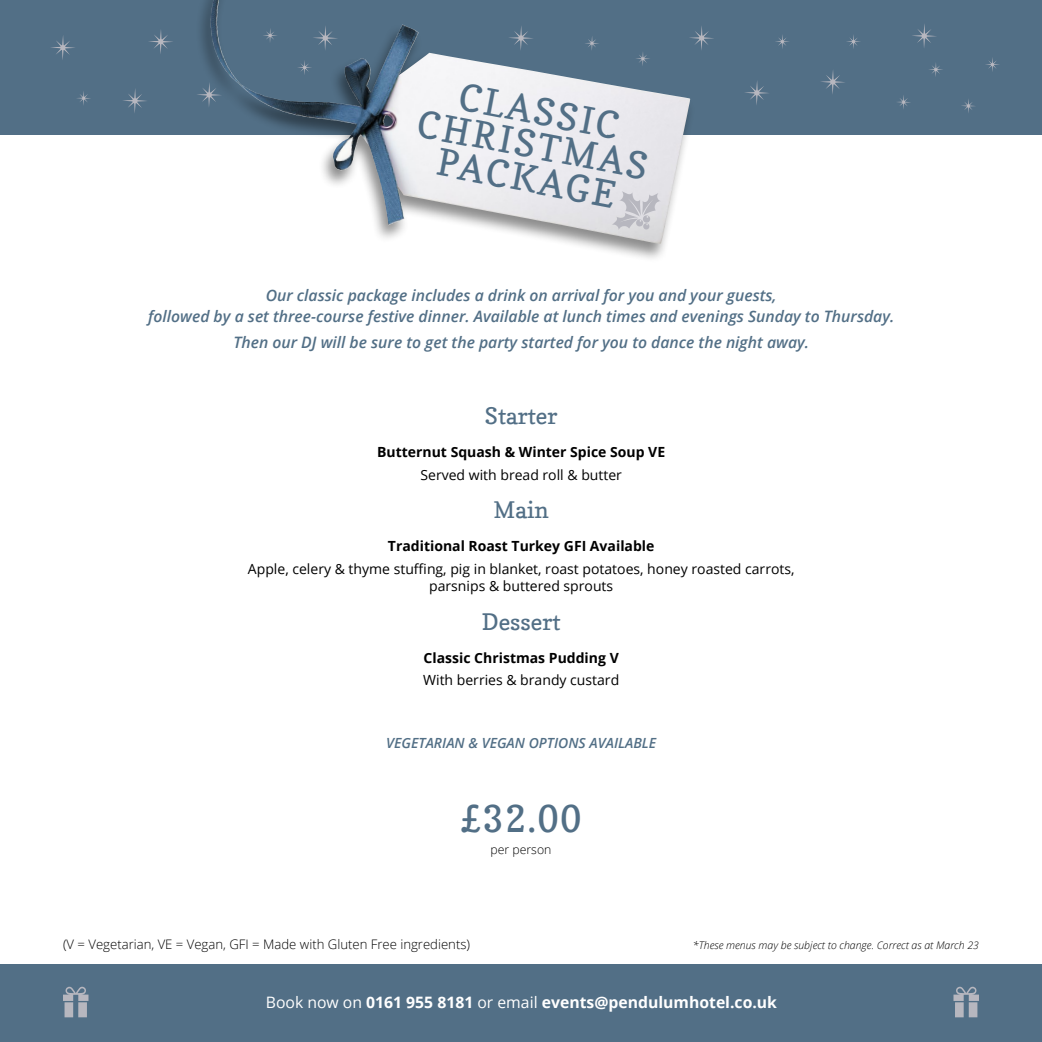
<style>
.page{position:relative;width:1042px;height:1042px;background:#fff}
.page>*{position:absolute;margin:0;border:0;box-sizing:border-box;transform-origin:0 0}
.t1{font:36.75px/34.1px "Copse";color:#526f86;text-align:center}
.t2{font:22.75px "Copse";color:#526f86}
.t3{font:italic 600 15.75px/21px "Open Sans";color:#526f86;text-align:center}
.t4{font:700 15.75px "Open Sans";color:#fff}
.t5{font:14px/17.5px "Open Sans";color:#000;text-align:center}
.t6{font:700 14px "Open Sans";color:#000}
.t7{font:italic 600 14px "Open Sans";color:#526f86}
.t8{font:300 13.12px "Open Sans";color:#000}
.t9{font:300 12.25px "Open Sans";color:#000}
.t10{font:italic 300 10.5px "Open Sans";color:#000}
.s1{font-weight:400}
</style>
<div class="page">
<div style="left:0;top:0;width:1042px;height:135px;background:#526f86"></div>
<svg style="left:847px;top:35px;width:13px;height:14px"></svg>
<svg style="left:912px;top:24px;width:24px;height:24px"></svg>
<svg style="left:929px;top:63px;width:14px;height:14px"></svg>
<svg style="left:51px;top:36px;width:24px;height:24px"></svg>
<svg style="left:77px;top:91px;width:14px;height:14px"></svg>
<svg style="left:123px;top:89px;width:24px;height:24px"></svg>
<svg style="left:696px;top:26px;width:18px;height:24px"></svg>
<svg style="left:745px;top:81px;width:24px;height:24px"></svg>
<svg style="left:821px;top:70px;width:24px;height:24px"></svg>
<svg style="left:897px;top:95px;width:14px;height:14px"></svg>
<svg style="left:985px;top:58px;width:14px;height:14px"></svg>
<svg style="left:961px;top:99px;width:14px;height:14px"></svg>
<svg style="left:775px;top:35px;width:14px;height:14px"></svg>
<svg style="left:149px;top:30px;width:24px;height:24px"></svg>
<div style="left:0;top:964px;width:1042px;height:78px;background:#526f86"></div>
<svg style="left:63px;top:986px;width:25px;height:15px"></svg>
<div style="left:65px;top:1002px;width:8px;height:15px;background:#b7b7bf"></div>
<div style="left:78px;top:1002px;width:9px;height:15px;background:#b7b7bf"></div>
<svg style="left:953px;top:986px;width:26px;height:15px"></svg>
<div style="left:955px;top:1002px;width:8px;height:15px;background:#b7b7bf"></div>
<div style="left:969px;top:1002px;width:8px;height:15px;background:#b7b7bf"></div>
<div style="left:195px;top:0;width:501px;height:263px;background:#000;opacity:.45"></div>
<img style="left:210px;top:0;width:116px;height:119px">
<svg style="left:612px;top:191px;width:49px;height:39px;background:#d0cfd5"></svg>
<h1 class="t1" style="left:427px;top:72px;width:235px;rotate:11deg">CLASSIC<br>CHRISTMAS<br>PACKAGE</h1>
<p class="t3" style="left:148px;top:285px;width:748px">Our classic package includes a drink on arrival for you and your guests,<br>followed by a set three-course festive dinner. Available at lunch times and evenings Sunday to Thursday.</p>
<p class="t3" style="left:233px;top:332px;width:577px">Then our DJ will be sure to get the party started for you to dance the night away.</p>
<h2 class="t2" style="left:485px;top:402px;width:74px">Starter</h2>
<p class="t6" style="left:377px;top:442px;width:289px">Butternut Squash &amp; Winter Spice Soup VE</p>
<p class="t5" style="left:420px;top:466px;width:203px">Served with bread roll &amp; butter</p>
<h2 class="t2" style="left:494px;top:496px;width:57px">Main</h2>
<p class="t6" style="left:388px;top:536px;width:268px">Traditional Roast Turkey GFI Available</p>
<p class="t5" style="left:248px;top:559px;width:548px">Apple, celery &amp; thyme stuffing, pig in blanket, roast potatoes, honey roasted carrots, parsnips &amp; buttered sprouts</p>
<h2 class="t2" style="left:482px;top:607px;width:80px">Dessert</h2>
<p class="t6" style="left:424px;top:648px;width:197px">Classic Christmas Pudding V</p>
<p class="t5" style="left:423px;top:671px;width:198px">With berries &amp; brandy custard</p>
<p class="t7" style="left:386px;top:733px;width:271px">VEGETARIAN &amp; VEGAN OPTIONS AVAILABLE</p>
<h1 class="t1" style="left:460px;top:802px;width:123px">£32.00</h1>
<p class="t9" style="left:490px;top:841px;width:62px">per person</p>
<p class="t8" style="left:63px;top:935px;width:408px">(V = Vegetarian, VE = Vegan, GFI = Made with Gluten Free ingredients)</p>
<p class="t10" style="left:693px;top:938px;width:287px">*These menus may be subject to change. Correct as at March 23</p>
<p class="t4" style="left:266px;top:991px;width:513px"><span class="s1">Book now on</span> 0161 955 8181 <span class="s1">or email</span> events@pendulumhotel.co.uk</p>
</div>
